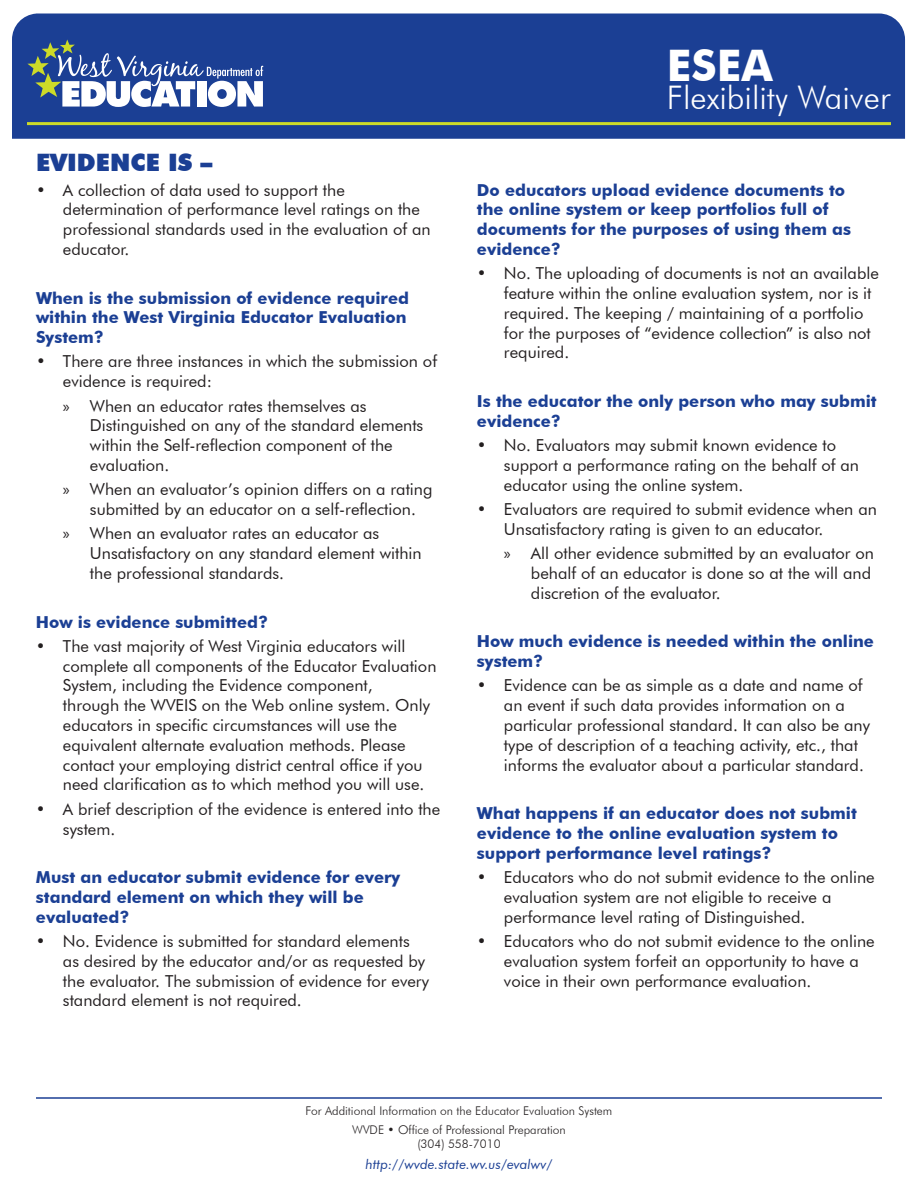
<style>
.page{position:relative;width:918px;height:1188px;background:#fff}
.page>*{position:absolute;margin:0;border:0;box-sizing:border-box;transform-origin:0 0}
.t1{font:700 43.5px "Futura BT";color:#fff}
.t2{font:300 32.55px "Futura BT";color:#fff}
.t3{font:900 24px "Futura BT";color:#1b3f94}
.t4{font:16.5px/19.8px "Futura BT";color:#231f20}
.t5{font:700 16.5px/19.8px "Futura BT";color:#1b3f94}
.t6{font:italic 13.5px "Futura BT";color:#1b3f94}
.t7{font:300 12px/18.9px "Futura BT";color:#231f20;text-align:center}
.s1{font-family:"Myriad Pro"}
</style>
<div class="page">
<div style="left:12px;top:14px;width:893px;height:125px;background:#1b3f94"></div>
<svg style="left:27px;top:40px;width:236px;height:67px"></svg>
<hr style="left:27px;top:122px;width:864px;height:3px;background:#cddb28">
<hr style="left:36px;top:1097px;width:846px;height:2px;background:#1b3f94">
<h3 class="t3" style="left:36px;top:148px;width:178px">EVIDENCE IS –</h3>
<p class="t4" style="left:63px;top:180px;width:369px;text-indent:-27px">• A collection of data used to support the determination of performance level ratings on the professional standards used in the evaluation of an educator.</p>
<p class="t5" style="left:36px;top:288px;width:374px">When is the submission of evidence required within the West Virginia Educator Evaluation<br>System?</p>
<p class="t4" style="left:63px;top:352px;width:376px;text-indent:-27px">• There are three instances in which the submission of evidence is required:</p>
<p class="t4" style="left:90px;top:396px;width:335px;text-indent:-27px"><span class="s1">»</span> When an educator rates themselves as Distinguished on any of the standard elements within the Self-reflection component of the evaluation.</p>
<p class="t4" style="left:90px;top:479px;width:344px;text-indent:-27px"><span class="s1">»</span> When an evaluator’s opinion differs on a rating submitted by an educator on a self-reflection.</p>
<p class="t4" style="left:90px;top:523px;width:333px;text-indent:-27px"><span class="s1">»</span> When an evaluator rates an educator as<br>Unsatisfactory on any standard element within the professional standards.</p>
<p class="t5" style="left:36px;top:612px;width:234px">How is evidence submitted?</p>
<p class="t4" style="left:63px;top:636px;width:375px;text-indent:-27px">• The vast majority of West Virginia educators will complete all components of the Educator Evaluation System, including the Evidence component,<br>through the WVEIS on the Web online system. Only educators in specific circumstances will use the equivalent alternate evaluation methods. Please contact your employing district central office if you need clarification as to which method you will use.</p>
<p class="t4" style="left:63px;top:799px;width:379px;text-indent:-27px">• A brief description of the evidence is entered into the system.</p>
<p class="t5" style="left:36px;top:867px;width:366px">Must an educator submit evidence for every standard element on which they will be evaluated?</p>
<p class="t4" style="left:63px;top:931px;width:367px;text-indent:-27px">• No. Evidence is submitted for standard elements as desired by the educator and/or as requested by the evaluator. The submission of evidence for every standard element is not required.</p>
<h1 class="t1" style="left:667px;top:39px;width:108px">ESEA</h1>
<h2 class="t2" style="left:667px;top:78px;width:225px">Flexibility Waiver</h2>
<p class="t5" style="left:477px;top:180px;width:376px">Do educators upload evidence documents to the online system or keep portfolios full of documents for the purposes of using them as evidence?</p>
<p class="t4" style="left:504px;top:263px;width:376px;text-indent:-27px">• No. The uploading of documents is not an available feature within the online evaluation system, nor is it required. The keeping / maintaining of a portfolio for the purposes of “evidence collection” is also not required.</p>
<p class="t5" style="left:477px;top:391px;width:401px">Is the educator the only person who may submit evidence?</p>
<p class="t4" style="left:504px;top:435px;width:357px;text-indent:-27px">• No. Evaluators may submit known evidence to support a performance rating on the behalf of an educator using the online system.</p>
<p class="t4" style="left:504px;top:499px;width:374px;text-indent:-27px">• Evaluators are required to submit evidence when an<br>Unsatisfactory rating is given to an educator.</p>
<p class="t4" style="left:531px;top:543px;width:345px;text-indent:-27px"><span class="s1">»</span> All other evidence submitted by an evaluator on behalf of an educator is done so at the will and discretion of the evaluator.</p>
<p class="t5" style="left:477px;top:631px;width:399px">How much evidence is needed within the online system?</p>
<p class="t4" style="left:504px;top:676px;width:368px;text-indent:-27px">• Evidence can be as simple as a date and name of an event if such data provides information on a particular professional standard. It can also be any type of description of a teaching activity, etc., that informs the evaluator about a particular standard.</p>
<p class="t5" style="left:477px;top:803px;width:381px">What happens if an educator does not submit evidence to the online evaluation system to support performance level ratings?</p>
<p class="t4" style="left:504px;top:867px;width:372px;text-indent:-27px">• Educators who do not submit evidence to the online evaluation system are not eligible to receive a performance level rating of Distinguished.</p>
<p class="t4" style="left:504px;top:931px;width:372px;text-indent:-27px">• Educators who do not submit evidence to the online evaluation system forfeit an opportunity to have a voice in their own performance evaluation.</p>
<p class="t7" style="left:306px;top:1101px;width:308px">For Additional Information on the Educator Evaluation System<br>WVDE • Office of Professional Preparation</p>
<p class="t7" style="left:417px;top:1134px;width:85px">(304) 558-7010</p>
<p class="t6" style="left:365px;top:1156px;width:189px">http://wvde.state.wv.us/evalwv/</p>
</div>
